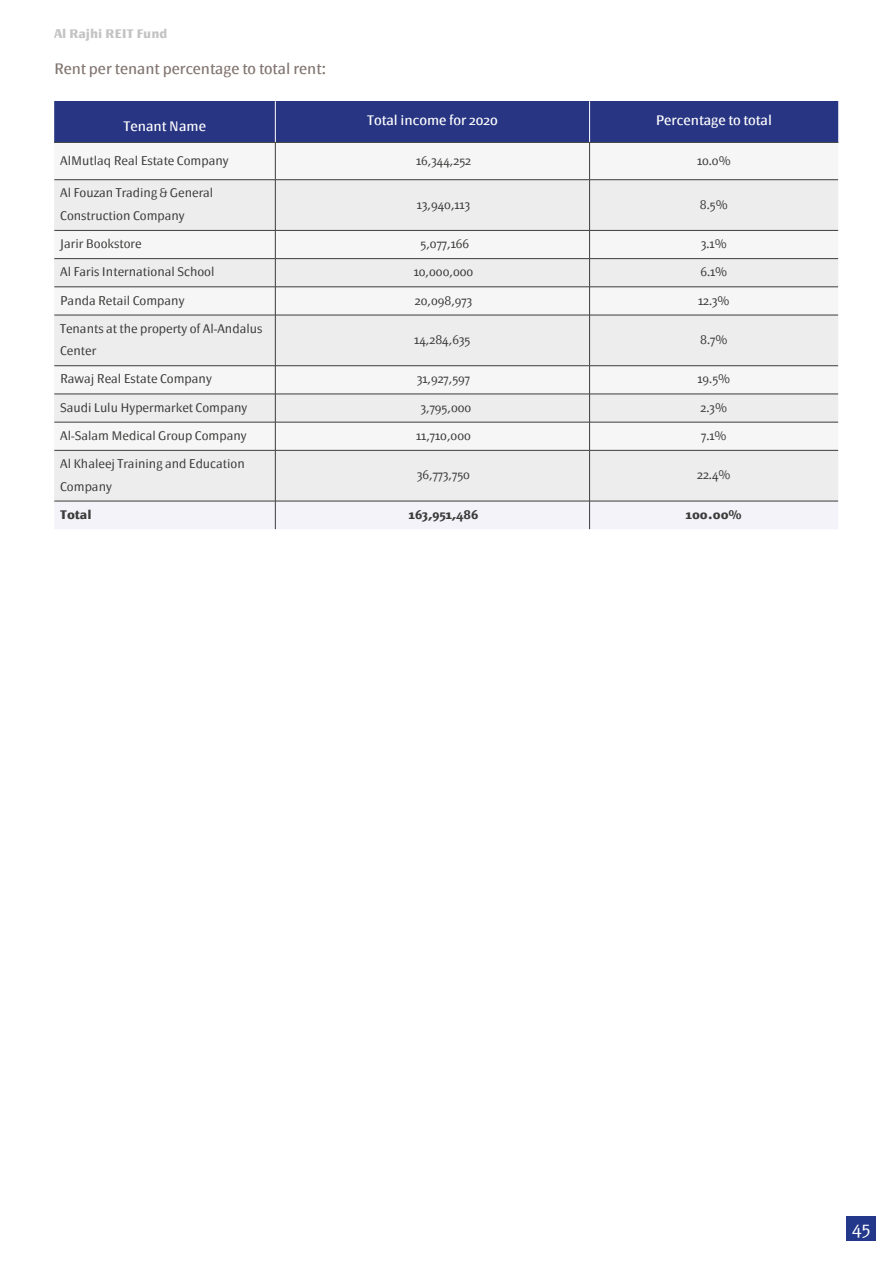
<style>
.page{position:relative;width:893px;height:1263px;background:#fff}
.page>*{position:absolute;margin:0;border:0;box-sizing:border-box;transform-origin:0 0}
.t1{font:300 18px "Page Sans";color:#fff}
.t2{font:16.5px "Al Rajhi";color:#827671}
.t3{font:15px "Al Rajhi";color:#fff}
.t4{font:300 13.5px/22.5px "Al Rajhi";color:#3c3c3b}
.t5{font:700 13.5px "Al Rajhi";color:#3c3c3b}
.t6{font:700 13.5px "Al Rajhi";color:#878787}
</style>
<div class="page">
<div style="left:846px;top:1216px;width:30px;height:25px;background:#23378b"></div>
<div style="left:54px;top:101px;width:784px;height:41px;background:#283583"></div>
<svg style="left:54px;top:180px;width:784px;height:321px;fill:#ededed"></svg>
<hr style="left:275px;top:101px;width:1px;height:41px;background:#fff">
<hr style="left:589px;top:101px;width:1px;height:41px;background:#fff">
<hr style="left:54px;top:142px;width:221px;height:1px;background:#3c3c3b">
<hr style="left:275px;top:142px;width:315px;height:1px;background:#3c3c3b">
<hr style="left:275px;top:143px;width:1px;height:37px;background:#3c3c3b">
<hr style="left:590px;top:142px;width:248px;height:1px;background:#3c3c3b">
<hr style="left:589px;top:143px;width:1px;height:37px;background:#3c3c3b">
<hr style="left:54px;top:179px;width:221px;height:1px;background:#3c3c3b">
<hr style="left:275px;top:179px;width:315px;height:1px;background:#3c3c3b">
<hr style="left:275px;top:180px;width:1px;height:50px;background:#3c3c3b">
<hr style="left:590px;top:179px;width:248px;height:1px;background:#3c3c3b">
<hr style="left:589px;top:180px;width:1px;height:50px;background:#3c3c3b">
<hr style="left:54px;top:230px;width:221px;height:1px;background:#3c3c3b">
<hr style="left:275px;top:230px;width:315px;height:1px;background:#3c3c3b">
<hr style="left:590px;top:230px;width:248px;height:1px;background:#3c3c3b">
<hr style="left:54px;top:258px;width:221px;height:1px;background:#3c3c3b">
<hr style="left:275px;top:258px;width:315px;height:1px;background:#3c3c3b">
<hr style="left:590px;top:258px;width:248px;height:1px;background:#3c3c3b">
<hr style="left:54px;top:287px;width:221px;height:1px;background:#3c3c3b">
<hr style="left:275px;top:287px;width:315px;height:1px;background:#3c3c3b">
<svg style="left:275px;top:231px;width:1px;height:84px"></svg>
<hr style="left:590px;top:287px;width:248px;height:1px;background:#3c3c3b">
<svg style="left:589px;top:231px;width:1px;height:84px"></svg>
<hr style="left:54px;top:315px;width:221px;height:1px;background:#3c3c3b">
<hr style="left:275px;top:315px;width:315px;height:1px;background:#3c3c3b">
<hr style="left:275px;top:315px;width:1px;height:51px;background:#3c3c3b">
<hr style="left:590px;top:315px;width:248px;height:1px;background:#3c3c3b">
<hr style="left:589px;top:315px;width:1px;height:51px;background:#3c3c3b">
<hr style="left:54px;top:365px;width:221px;height:1px;background:#3c3c3b">
<hr style="left:275px;top:365px;width:315px;height:1px;background:#3c3c3b">
<hr style="left:590px;top:365px;width:248px;height:1px;background:#3c3c3b">
<hr style="left:54px;top:394px;width:221px;height:1px;background:#3c3c3b">
<hr style="left:275px;top:394px;width:315px;height:1px;background:#3c3c3b">
<hr style="left:590px;top:394px;width:248px;height:1px;background:#3c3c3b">
<hr style="left:54px;top:422px;width:221px;height:1px;background:#3c3c3b">
<hr style="left:275px;top:422px;width:315px;height:1px;background:#3c3c3b">
<svg style="left:275px;top:366px;width:1px;height:84px"></svg>
<hr style="left:590px;top:422px;width:248px;height:1px;background:#3c3c3b">
<svg style="left:589px;top:366px;width:1px;height:84px"></svg>
<hr style="left:54px;top:450px;width:221px;height:1px;background:#3c3c3b">
<hr style="left:275px;top:450px;width:315px;height:1px;background:#3c3c3b">
<hr style="left:275px;top:450px;width:1px;height:51px;background:#3c3c3b">
<hr style="left:590px;top:450px;width:248px;height:1px;background:#3c3c3b">
<hr style="left:589px;top:450px;width:1px;height:51px;background:#3c3c3b">
<div style="left:54px;top:501px;width:784px;height:28px;background:#f4f3fa"></div>
<p class="t6" style="left:54px;top:26px;width:115px">Al Rajhi REIT Fund</p>
<p class="t2" style="left:54px;top:60px;width:274px">Rent per tenant percentage to total rent:</p>
<p class="t3" style="left:123px;top:118px;width:84px">Tenant Name</p>
<p class="t3" style="left:367px;top:112px;width:132px">Total income for 2020</p>
<p class="t3" style="left:656px;top:112px;width:118px">Percentage to total</p>
<p class="t4" style="left:60px;top:150px;width:170px">AlMutlaq Real Estate Company</p>
<p class="t4" style="left:416px;top:150px;width:57px">16,344,252</p>
<p class="t4" style="left:697px;top:150px;width:35px">10.0%</p>
<p class="t4" style="left:60px;top:183px;width:155px">Al Fouzan Trading &amp; General<br>Construction Company</p>
<p class="t4" style="left:417px;top:194px;width:55px">13,940,113</p>
<p class="t4" style="left:700px;top:194px;width:29px">8.5%</p>
<p class="t4" style="left:60px;top:234px;width:83px">Jarir Bookstore</p>
<p class="t4" style="left:421px;top:234px;width:50px">5,077,166</p>
<p class="t4" style="left:701px;top:234px;width:27px">3.1%</p>
<p class="t4" style="left:60px;top:262px;width:156px">Al Faris International School</p>
<p class="t4" style="left:414px;top:262px;width:61px">10,000,000</p>
<p class="t4" style="left:700px;top:262px;width:28px">6.1%</p>
<p class="t4" style="left:60px;top:290px;width:126px">Panda Retail Company</p>
<p class="t4" style="left:415px;top:290px;width:59px">20,098,973</p>
<p class="t4" style="left:698px;top:290px;width:33px">12.3%</p>
<p class="t4" style="left:60px;top:318px;width:204px">Tenants at the property of Al-Andalus<br>Center</p>
<p class="t4" style="left:414px;top:329px;width:58px">14,284,635</p>
<p class="t4" style="left:700px;top:329px;width:29px">8.7%</p>
<p class="t4" style="left:60px;top:369px;width:153px">Rawaj Real Estate Company</p>
<p class="t4" style="left:417px;top:369px;width:55px">31,927,597</p>
<p class="t4" style="left:697px;top:369px;width:34px">19.5%</p>
<p class="t4" style="left:60px;top:397px;width:189px">Saudi Lulu Hypermarket Company</p>
<p class="t4" style="left:421px;top:397px;width:52px">3,795,000</p>
<p class="t4" style="left:701px;top:397px;width:28px">2.3%</p>
<p class="t4" style="left:60px;top:425px;width:188px">Al-Salam Medical Group Company</p>
<p class="t4" style="left:416px;top:425px;width:56px">11,710,000</p>
<p class="t4" style="left:701px;top:425px;width:27px">7.1%</p>
<p class="t4" style="left:60px;top:453px;width:186px">Al Khaleej Training and Education<br>Company</p>
<p class="t4" style="left:417px;top:465px;width:54px">36,773,750</p>
<p class="t4" style="left:697px;top:465px;width:35px">22.4%</p>
<p class="t5" style="left:60px;top:507px;width:33px">Total</p>
<p class="t5" style="left:409px;top:507px;width:71px">163,951,486</p>
<p class="t5" style="left:686px;top:507px;width:57px">100.00%</p>
<h1 class="t1" style="left:852px;top:1217px;width:20px">45</h1>
</div>
